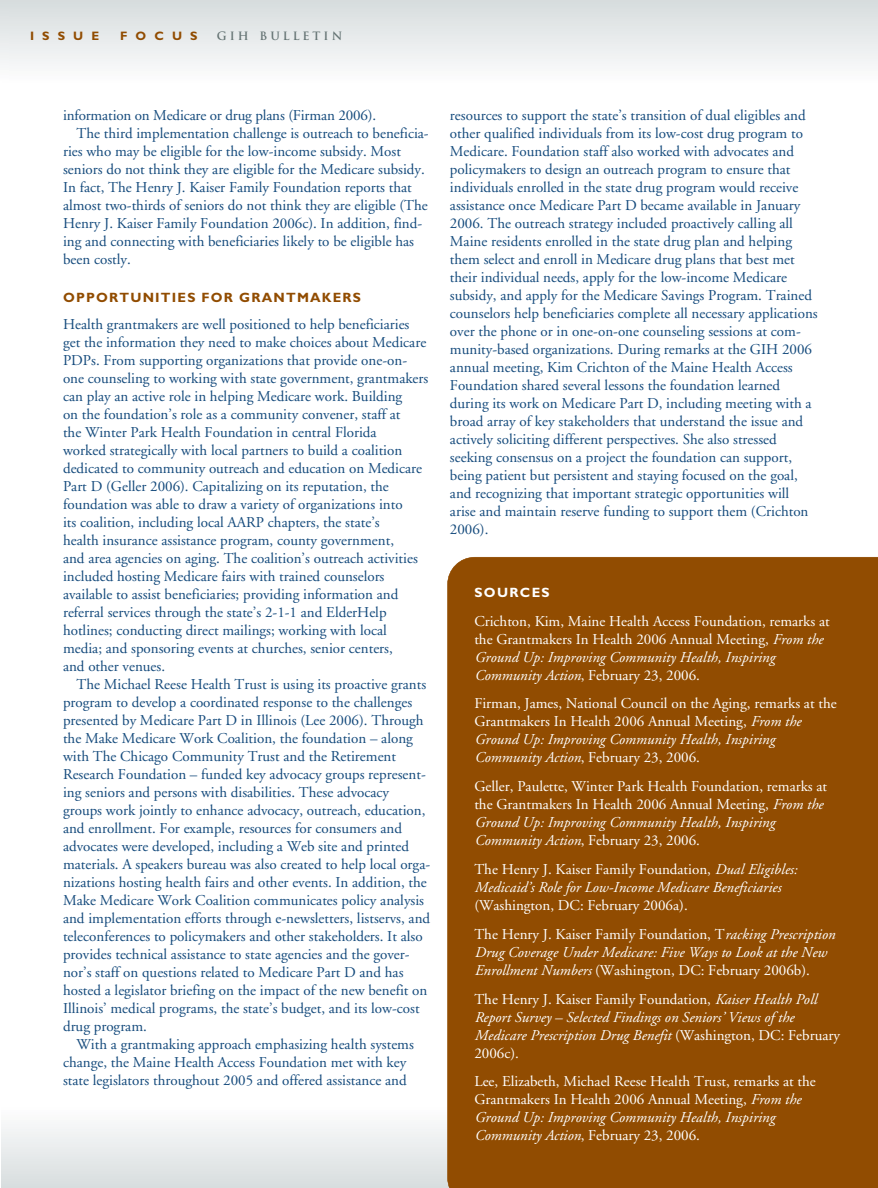
<style>
.page{position:relative;width:878px;height:1188px;background:#fff}
.page>*{position:absolute;margin:0;border:0;box-sizing:border-box;transform-origin:0 0}
.t1{font:15px/18px "Adobe Garamond";color:#144a7c}
.t2{font:15px/18px "Adobe Garamond";color:#fff}
.t3{font:italic 15px/18px "Adobe Garamond";color:#fff}
.t4{font:700 13.5px "Gill Sans";letter-spacing:.09em;color:#914c01}
.t5{font:700 13.5px "Gill Sans";letter-spacing:.1em;color:#fff}
.t6{font:700 12.3px "Gill Sans";letter-spacing:.66em;color:#914c01}
.t7{font:700 11.25px "Trajan";letter-spacing:.265em;color:#647373}
.s1{font-style:italic}
.s2{font-style:normal}
</style>
<div class="page">
<div style="left:1px;top:1107px;width:877px;height:81px;background:linear-gradient(to bottom,#fefefe,#d7ddde)"></div>
<div style="left:2px;top:0;width:876px;height:82px;background:linear-gradient(to bottom,#d6dcdd,#fcfcfd)"></div>
<svg style="left:0;top:0;width:9px;height:81px"></svg>
<div style="left:447px;top:557px;width:431px;height:631px;background:#914c01"></div>
<p class="t6" style="left:30px;top:31px;width:71px">ISSUE</p>
<p class="t6" style="left:120px;top:31px;width:79px">FOCUS</p>
<p class="t7" style="left:217px;top:29px;width:127px">GIH BULLETIN</p>
<p class="t1" style="left:63px;top:107px;width:314px">information on Medicare or drug plans (Firman 2006).</p>
<p class="t1" style="left:76px;top:125px;width:354px">The third implementation challenge is outreach to beneficia-</p>
<p class="t1" style="left:63px;top:143px;width:339px">ries who may be eligible for the low-income subsidy. Most</p>
<p class="t1" style="left:63px;top:161px;width:363px">seniors do not think they are eligible for the Medicare subsidy.</p>
<p class="t1" style="left:63px;top:179px;width:350px">In fact, The Henry J. Kaiser Family Foundation reports that</p>
<p class="t1" style="left:63px;top:197px;width:366px">almost two-thirds of seniors do not think they are eligible (The</p>
<p class="t1" style="left:63px;top:215px;width:360px">Henry J. Kaiser Family Foundation 2006c). In addition, find-</p>
<p class="t1" style="left:63px;top:233px;width:352px">ing and connecting with beneficiaries likely to be eligible has</p>
<p class="t1" style="left:63px;top:251px;width:69px">been costly.</p>
<p class="t4" style="left:63px;top:293px;width:299px">OPPORTUNITIES FOR GRANTMAKERS</p>
<p class="t1" style="left:63px;top:317px;width:367px">Health grantmakers are well positioned to help beneficiaries get the information they need to make choices about Medicare PDPs. From supporting organizations that provide one-on&shy;one counseling to working with state government, grantmakers can play an active role in helping Medicare work. Building<br>on the foundation’s role as a community convener, staff at<br>the Winter Park Health Foundation in central Florida<br>worked strategically with local partners to build a coalition dedicated to community outreach and education on Medicare Part D (Geller 2006). Capitalizing on its reputation, the foundation was able to draw a variety of organizations into<br>its coalition, including local AARP chapters, the state’s<br>health insurance assistance program, county government,<br>and area agencies on aging. The coalition’s outreach activities included hosting Medicare fairs with trained counselors available to assist beneficiaries; providing information and referral services through the state’s 2-1-1 and ElderHelp hotlines; conducting direct mailings; working with local media; and sponsoring events at churches, senior centers,<br>and other venues.</p>
<p class="t1" style="left:63px;top:677px;width:368px;text-indent:14px">The Michael Reese Health Trust is using its proactive grants program to develop a coordinated response to the challenges presented by Medicare Part D in Illinois (Lee 2006). Through the Make Medicare Work Coalition, the foundation – along with The Chicago Community Trust and the Retirement Research Foundation – funded key advocacy groups represent&shy;ing seniors and persons with disabilities. These advocacy groups work jointly to enhance advocacy, outreach, education, and enrollment. For example, resources for consumers and advocates were developed, including a Web site and printed materials. A speakers bureau was also created to help local orga&shy;nizations hosting health fairs and other events. In addition, the Make Medicare Work Coalition communicates policy analysis and implementation efforts through e-newsletters, listservs, and teleconferences to policymakers and other stakeholders. It also provides technical assistance to state agencies and the gover&shy;nor’s staff on questions related to Medicare Part D and has hosted a legislator briefing on the impact of the new benefit on Illinois’ medical programs, the state’s budget, and its low-cost drug program.</p>
<p class="t1" style="left:63px;top:1037px;width:352px;text-indent:14px">With a grantmaking approach emphasizing health systems change, the Maine Health Access Foundation met with key state legislators throughout 2005 and offered assistance and</p>
<p class="t1" style="left:450px;top:107px;width:369px">resources to support the state’s transition of dual eligibles and other qualified individuals from its low-cost drug program to Medicare. Foundation staff also worked with advocates and policymakers to design an outreach program to ensure that individuals enrolled in the state drug program would receive assistance once Medicare Part D became available in January 2006. The outreach strategy included proactively calling all Maine residents enrolled in the state drug plan and helping them select and enroll in Medicare drug plans that best met their individual needs, apply for the low-income Medicare subsidy, and apply for the Medicare Savings Program. Trained counselors help beneficiaries complete all necessary applications over the phone or in one-on-one counseling sessions at com&shy;munity-based organizations. During remarks at the GIH 2006 annual meeting, Kim Crichton of the Maine Health Access Foundation shared several lessons the foundation learned during its work on Medicare Part D, including meeting with a broad array of key stakeholders that understand the issue and actively soliciting different perspectives. She also stressed seeking consensus on a project the foundation can support, being patient but persistent and staying focused on the goal, and recognizing that important strategic opportunities will arise and maintain reserve funding to support them (Crichton 2006).</p>
<p class="t5" style="left:474px;top:588px;width:77px">SOURCES</p>
<p class="t2" style="left:474px;top:613px;width:357px">Crichton, Kim, Maine Health Access Foundation, remarks at the Grantmakers In Health 2006 Annual Meeting, <span class="s1">From the Ground Up: Improving Community Health, Inspiring Community Action</span>, February 23, 2006.</p>
<p class="t2" style="left:474px;top:696px;width:364px">Firman, James, National Council on the Aging, remarks at the Grantmakers In Health 2006 Annual Meeting, <span class="s1">From the Ground Up: Improving Community Health, Inspiring Community Action</span>, February 23, 2006.</p>
<p class="t2" style="left:474px;top:779px;width:354px">Geller, Paulette, Winter Park Health Foundation, remarks at the Grantmakers In Health 2006 Annual Meeting, <span class="s1">From the Ground Up: Improving Community Health, Inspiring Community Action</span>, February 23, 2006.</p>
<p class="t3" style="left:474px;top:862px;width:324px"><span class="s2">The Henry J. Kaiser Family Foundation,</span> Dual Eligibles:<br>Medicaid’s Role for Low-Income Medicare Beneficiaries</p>
<p class="t2" style="left:474px;top:892px;width:362px;line-height:28.8px">(Washington, DC: February 2006a).<br>The Henry J. Kaiser Family Foundation, T<span class="s1">racking Prescription</span></p>
<p class="t3" style="left:474px;top:945px;width:354px">Drug Coverage Under Medicare: Five Ways to Look at the New<br>Enrollment Numbers <span class="s2">(Washington, DC: February 2006b).</span></p>
<p class="t3" style="left:474px;top:991px;width:367px"><span class="s2">The Henry J. Kaiser Family Foundation,</span> Kaiser Health Poll Report Survey – Selected Findings on Seniors’ Views of the Medicare Prescription Drug Benefit <span class="s2">(Washington, DC: February 2006c).</span></p>
<p class="t2" style="left:474px;top:1074px;width:343px">Lee, Elizabeth, Michael Reese Health Trust, remarks at the Grantmakers In Health 2006 Annual Meeting, <span class="s1">From the Ground Up: Improving Community Health, Inspiring Community Action</span>, February 23, 2006.</p>
</div>
